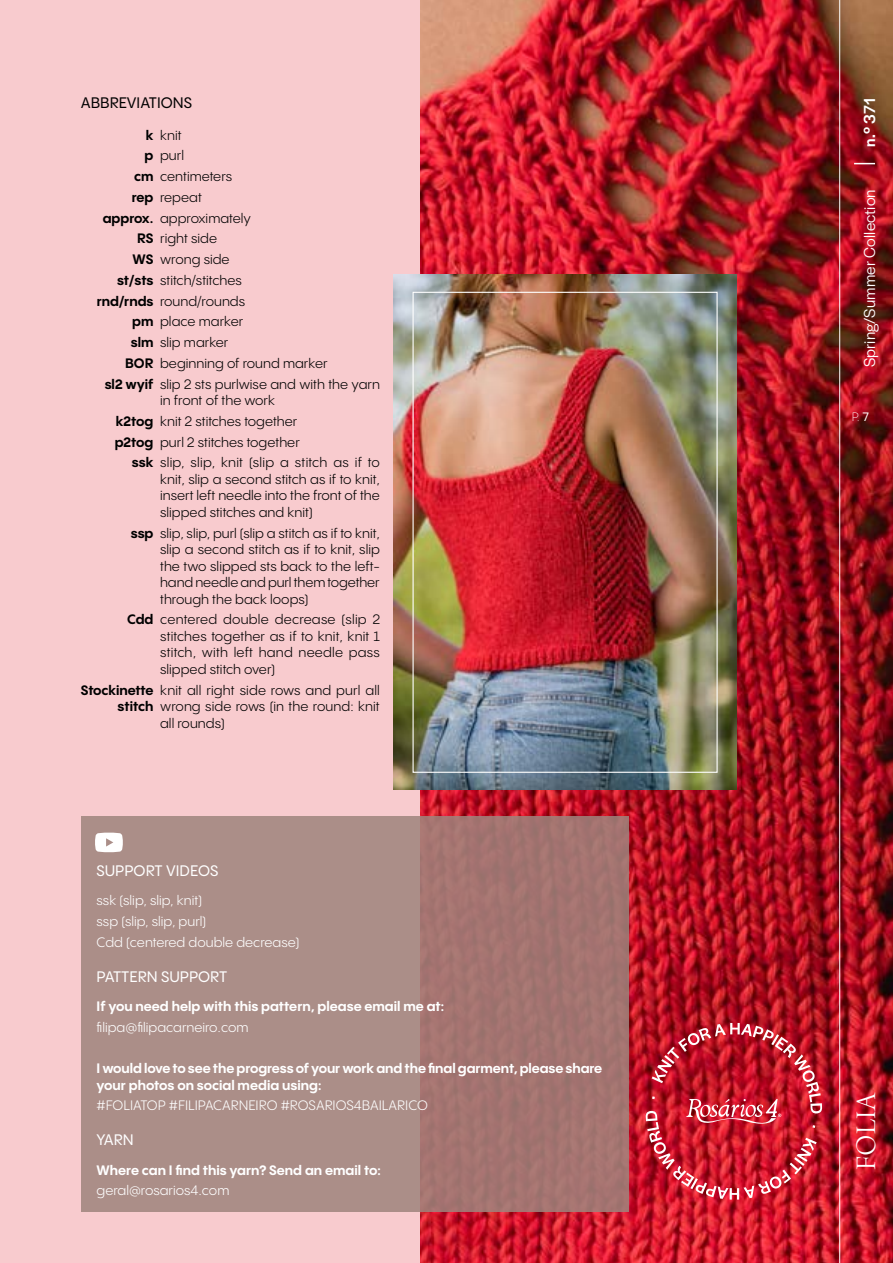
<style>
.page{position:relative;width:893px;height:1263px;background:#f8cbce}
.page>*{position:absolute;margin:0;border:0;box-sizing:border-box;transform-origin:0 0}
.t1{font:30px "Arno Pro Light Display";letter-spacing:.01em;color:#fff}
.t2{font:16.5px "Halyard Display";letter-spacing:.01em;color:#fff}
.t3{font:500 16.5px "Halyard Display";color:#fff}
.t4{font:500 15px "PP Pangram Sans";color:#fff}
.t5{font:500 15px "PP Pangram Sans";color:#000}
.t6{font:13.5px/20.7px "PP Pangram Sans";color:#000;text-align:justify}
.t7{font:700 13.5px/16.5px "PP Pangram Sans";color:#fff}
.t8{font:13.5px/20.7px "PP Pangram Sans";color:#fff}
.t9{font:700 13.5px/20.7px "PP Pangram Sans";color:#000;text-align:right}
.t10{font:300 12px "PP Pangram Sans";color:#fff}
.s1{font-weight:500}
</style>
<div class="page">
<img style="left:421px;top:0;width:472px;height:1263px">
<svg style="left:646px;top:1023px;width:176px;height:176px;background:#c22737"></svg>
<hr style="left:839px;top:0;width:1px;height:1263px;background:#fff">
<svg style="left:854px;top:163px;width:21px;height:1px"></svg>
<img style="left:393px;top:275px;width:344px;height:515px">
<div style="left:413px;top:292px;width:305px;height:481px;border:1px solid #fff"></div>
<div style="left:81px;top:816px;width:547px;height:396px;background:linear-gradient(to right,#ae9790,#a2716e)"></div>
<svg style="left:95px;top:833px;width:28px;height:19px"></svg>
<p class="t5" style="left:81px;top:94px;width:113px">ABBREVIATIONS</p>
<p class="t9" style="left:97px;top:124px;width:58px">k<br>p<br>cm<br>rep approx.<br>RS<br>WS st/sts rnd/rnds pm<br>slm<br>BOR<br>sl2 wyif</p>
<p class="t9" style="left:115px;top:410px;width:40px">k2tog p2tog ssk</p>
<p class="t6" style="left:160px;top:124px;width:221px;text-align:left">knit<br>purl<br>centimeters<br>repeat<br>approximately<br>right side<br>wrong side<br>stitch/stitches<br>round/rounds<br>place marker<br>slip marker<br>beginning of round marker<br>slip 2 sts purlwise and with the yarn</p>
<p class="t6" style="left:160px;top:390px;width:221px;text-align:left">in front of the work<br>knit 2 stitches together<br>purl 2 stitches together<br>slip, slip, knit (slip a stitch as if to</p>
<p class="t6" style="left:160px;top:471px;width:221px;line-height:16.5px">knit, slip a second stitch as if to knit, insert left needle into the front of the slipped stitches and knit)</p>
<p class="t6" style="left:160px;top:524px;width:221px;line-height:16.5px">slip, slip, purl (slip a stitch as if to knit, slip a second stitch as if to knit, slip the two slipped sts back to the left&shy;hand needle and purl them together through the back loops)</p>
<p class="t6" style="left:160px;top:611px;width:221px;line-height:16.5px">centered double decrease (slip 2 stitches together as if to knit, knit 1 stitch, with left hand needle pass slipped stitch over)</p>
<p class="t6" style="left:160px;top:681px;width:221px;line-height:16.5px">knit all right side rows and purl all wrong side rows (in the round: knit all rounds)</p>
<p class="t9" style="left:131px;top:522px;width:24px">ssp</p>
<p class="t9" style="left:127px;top:609px;width:28px">Cdd</p>
<p class="t9" style="left:81px;top:681px;width:74px;line-height:16.5px">Stockinette stitch</p>
<p class="t4" style="left:97px;top:861px;width:123px">SUPPORT VIDEOS</p>
<p class="t8" style="left:97px;top:890px;width:204px">ssk (slip, slip, knit)<br>ssp (slip, slip, purl)<br>Cdd (centered double decrease)</p>
<p class="t4" style="left:97px;top:967px;width:132px">PATTERN SUPPORT</p>
<p class="t7" style="left:97px;top:997px;width:349px">If you need help with this pattern, please email me at:</p>
<p class="t8" style="left:97px;top:1016px;width:153px">filipa@filipacarneiro.com</p>
<p class="t7" style="left:97px;top:1060px;width:507px">I would love to see the progress of your work and the final garment, please share your photos on social media using:</p>
<p class="t8" style="left:97px;top:1095px;width:333px">#FOLIATOP #FILIPACARNEIRO #ROSARIOS4BAILARICO</p>
<p class="t4" style="left:97px;top:1131px;width:39px">YARN</p>
<p class="t7" style="left:97px;top:1161px;width:286px">Where can I find this yarn? Send an email to:</p>
<p class="t8" style="left:97px;top:1180px;width:134px">geral@rosarios4.com</p>
<p class="t3" style="left:858px;top:147px;width:50px;rotate:-90deg">n.º 371</p>
<p class="t2" style="left:858px;top:367px;width:180px;rotate:-90deg">Spring/Summer Collection</p>
<p class="t10" style="left:852px;top:409px;width:19px">P. <span class="s1">7</span></p>
<h1 class="t1" style="left:850px;top:1170px;width:80px;rotate:-90deg">FOLIA</h1>
</div>
